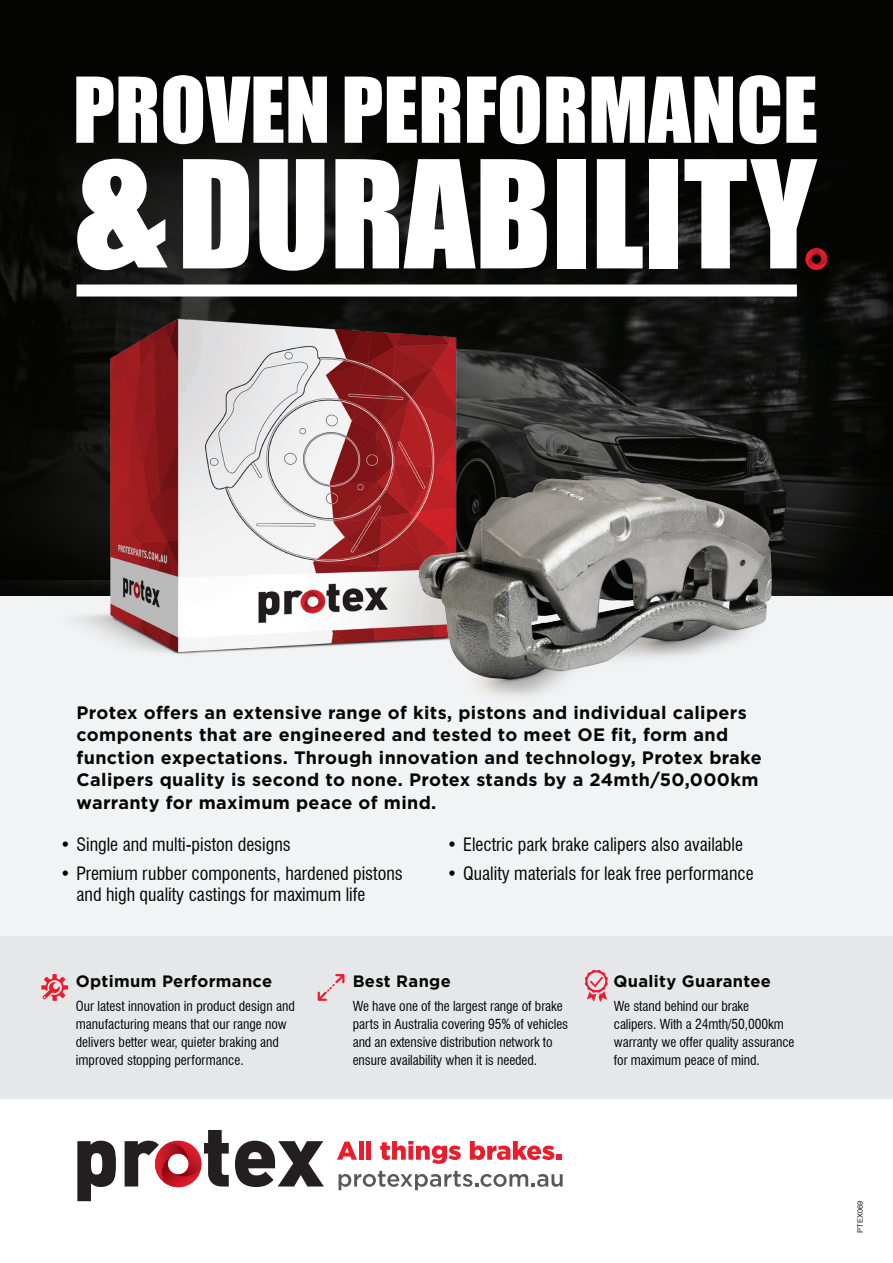
<style>
.page{position:relative;width:893px;height:1263px;background:#fff}
.page>*{position:absolute;margin:0;border:0;box-sizing:border-box;transform-origin:0 0}
.t1{font:161.4px "Impact";color:#fff}
.t2{font:138.15px "Impact";color:#fff}
.t3{font:83.85px "Impact";color:#fff}
.t4{font:700 18px/22.5px "Gotham";letter-spacing:.02em;color:#040503}
.t5{font:condensed 18px/21px "Swiss 721 BT";color:#040503}
.t6{font:700 16.5px "Gotham";letter-spacing:.02em;color:#040503}
.Copy{font:condensed 13.5px/18px "Swiss 721 BT";letter-spacing:-.005em;color:#040503}
.t7{font:7.5px "Helvetica";color:#231f20}
</style>
<div class="page">
<div style="left:0;top:0;width:893px;height:936px;background:#f2f3f4"></div>
<div style="left:0;top:936px;width:893px;height:163px;background:#e6e7e9"></div>
<svg style="left:77px;top:1141px;width:39px;height:60px"></svg>
<svg style="left:235px;top:1141px;width:89px;height:46px"></svg>
<svg style="left:125px;top:1130px;width:104px;height:57px"></svg>
<img style="left:162px;top:1176px;width:39px;height:11px">
<img style="left:155px;top:1143px;width:34px;height:41px">
<img style="left:167px;top:1141px;width:34px;height:35px">
<svg style="left:339px;top:1171px;width:224px;height:19px"></svg>
<svg style="left:337px;top:1141px;width:20px;height:19px"></svg>
<hr style="left:359px;top:1141px;width:4px;height:19px;background:#eb1c2c">
<div style="left:366px;top:1141px;width:5px;height:19px;background:#eb1c2c"></div>
<svg style="left:380px;top:1141px;width:81px;height:23px"></svg>
<svg style="left:470px;top:1141px;width:91px;height:19px"></svg>
<svg style="left:0;top:0;width:893px;height:580px;background:#0b0c0b"></svg>
<img style="left:37px;top:257px;width:504px;height:397px">
<img style="left:348px;top:468px;width:482px;height:228px">
<svg style="left:41px;top:974px;width:27px;height:27px"></svg>
<svg style="left:318px;top:974px;width:26px;height:27px"></svg>
<svg style="left:585px;top:970px;width:23px;height:32px"></svg>
<svg style="left:805px;top:248px;width:22px;height:22px"></svg>
<div style="left:77px;top:284px;width:720px;height:12px;background:#fff"></div>
<p class="t3" style="left:73px;top:45px;width:746px">PROVEN PERFORMANCE</p>
<p class="t1" style="left:74px;top:79px;width:95px">&amp;</p>
<p class="t2" style="left:177px;top:107px;width:641px">DURABILITY</p>
<p class="t4" style="left:77px;top:701px;width:687px">Protex offers an extensive range of kits, pistons and individual calipers components that are engineered and tested to meet OE fit, form and function expectations. Through innovation and technology, Protex brake Calipers quality is second to none. Protex stands by a 24mth/50,000km warranty for maximum peace of mind.</p>
<p class="t5" style="left:60px;top:834px;width:232px">• Single and multi-piston designs</p>
<p class="t5" style="left:77px;top:863px;width:328px;text-indent:-16px">• Premium rubber components, hardened pistons and high quality castings for maximum life</p>
<p class="t5" style="left:447px;top:834px;width:298px">• Electric park brake calipers also available</p>
<p class="t5" style="left:447px;top:863px;width:308px">• Quality materials for leak free performance</p>
<p class="t6" style="left:76px;top:970px;width:198px">Optimum Performance</p>
<p class="t6" style="left:353px;top:970px;width:100px">Best Range</p>
<p class="t6" style="left:614px;top:970px;width:159px">Quality Guarantee</p>
<p class="Copy" style="left:76px;top:997px;width:220px">Our latest innovation in product design and manufacturing means that our range now delivers better wear, quieter braking and improved stopping performance.</p>
<p class="Copy" style="left:353px;top:997px;width:217px">We have one of the largest range of brake parts in Australia covering 95% of vehicles and an extensive distribution network to ensure availability when it is needed.</p>
<p class="Copy" style="left:614px;top:997px;width:182px">We stand behind our brake calipers. With a 24mth/50,000km warranty we offer quality assurance for maximum peace of mind.</p>
<p class="t7" style="left:854px;top:1233px;width:34px;rotate:-90deg">PTEX069</p>
</div>
